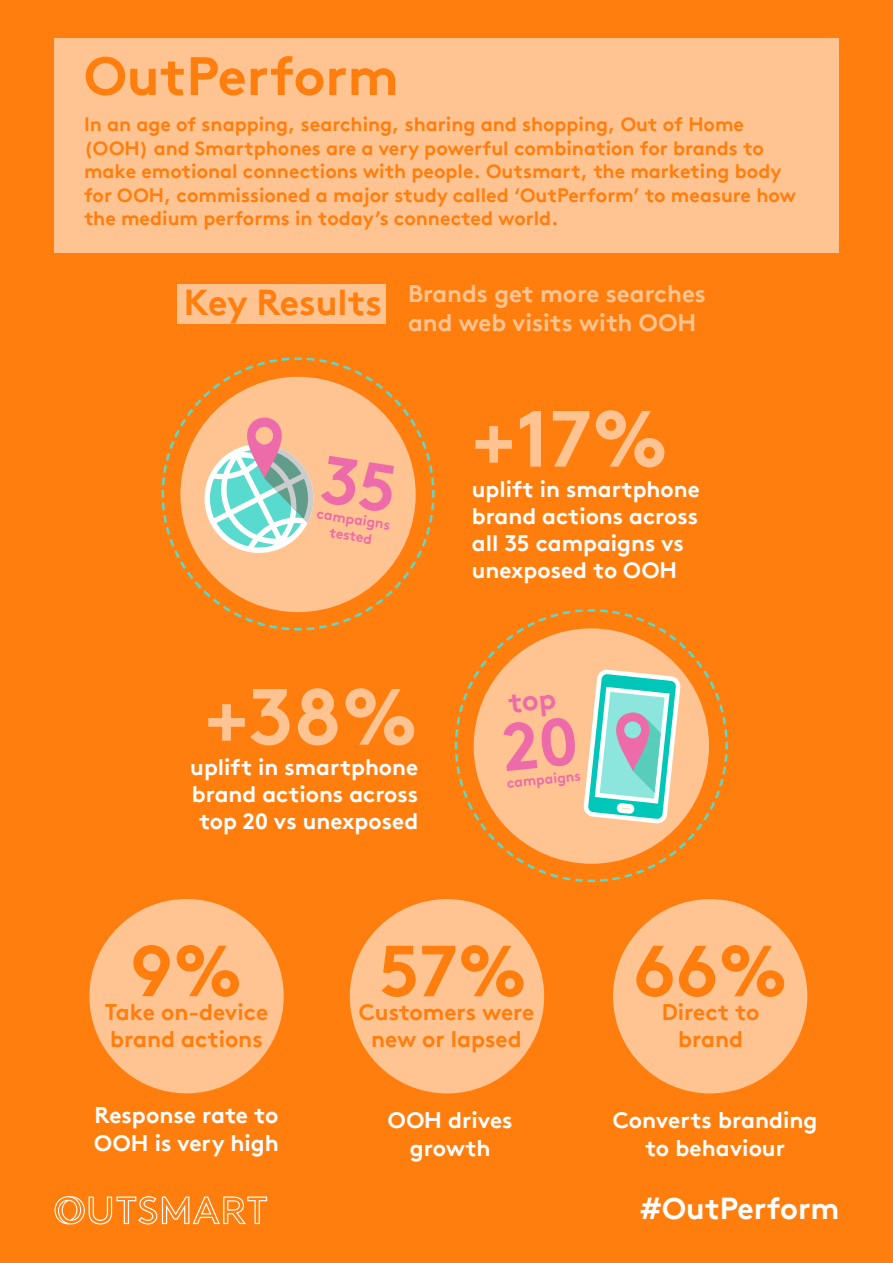
<style>
.page{position:relative;width:893px;height:1263px;background:#ff7e0e}
.page>*{position:absolute;margin:0;border:0;box-sizing:border-box;transform-origin:0 0}
.t1{font:700 79.35px "Brown TT";color:#ffc491}
.t2{font:700 72.15px "Brown TT";color:#ff7e0e}
.t3{font:700 54px "Brown TT";color:#ff7e0e}
.t4{font:700 36px "Brown TT";color:#ff7e0e}
.t5{font:700 30.45px "Brown TT";color:#fff}
.t6{font:700 24px/28.8px "Brown TT";color:#ffc491}
.t7{font:700 22.65px/27.2px "Brown TT";color:#fff;text-align:center}
.t8{font:700 22.65px/27.2px "Brown TT";color:#ff7e0e;text-align:center}
.t9{font:700 22.5px/27px "Brown TT";color:#fff}
.t10{font:700 19.5px/23.4px "Brown TT";color:#ff7e0e}
.t11{font:700 13.95px "Brown TT";color:#ed6ba8}
</style>
<div class="page">
<svg style="left:55px;top:1196px;width:212px;height:28px"></svg>
<div style="left:89px;top:899px;width:195px;height:194px;background:#ffc491;border-radius:50%"></div>
<div style="left:350px;top:899px;width:194px;height:194px;background:#ffc491;border-radius:50%"></div>
<div style="left:613px;top:899px;width:194px;height:194px;background:#ffc491;border-radius:50%"></div>
<div style="left:54px;top:39px;width:785px;height:214px;background:#ffc491"></div>
<div style="left:177px;top:284px;width:208px;height:39px;background:#ffc491"></div>
<svg style="left:454px;top:609px;width:274px;height:273px"></svg>
<svg style="left:161px;top:357px;width:274px;height:274px"></svg>
<p class="t3" style="left:84px;top:43px;width:316px">OutPerform</p>
<p class="t10" style="left:84px;top:113px;width:714px">In an age of snapping, searching, sharing and shopping, Out of Home (OOH) and Smartphones are a very powerful combination for brands to make emotional connections with people. Outsmart, the marketing body for OOH, commissioned a major study called ‘OutPerform’ to measure how the medium performs in today’s connected world.</p>
<p class="t4" style="left:184px;top:280px;width:200px">Key Results</p>
<p class="t6" style="left:408px;top:279px;width:299px">Brands get more searches and web visits with OOH</p>
<p class="t11" style="left:318px;top:505px;width:76px;rotate:9deg">campaigns</p>
<p class="t11" style="left:331px;top:524px;width:45px;rotate:9deg">tested</p>
<p class="t1" style="left:205px;top:668px;width:215px">+38%</p>
<p class="t9" style="left:192px;top:780px;width:228px;text-align:center">brand actions across top 20 vs unexposed</p>
<p class="t9" style="left:190px;top:753px;width:229px">uplift in smartphone</p>
<p class="t1" style="left:472px;top:390px;width:198px">+17%</p>
<p class="t9" style="left:472px;top:475px;width:229px">uplift in smartphone brand actions across all 35 campaigns vs unexposed to OOH</p>
<p class="t11" style="left:506px;top:775px;width:76px;rotate:-6deg">campaigns</p>
<p class="t2" style="left:130px;top:927px;width:114px">9%</p>
<p class="t8" style="left:110px;top:1025px;width:154px">brand actions</p>
<p class="t8" style="left:105px;top:998px;width:165px">Take on-device</p>
<p class="t7" style="left:94px;top:1102px;width:186px;text-align:left">Response rate to<br>OOH is very high</p>
<p class="t2" style="left:379px;top:927px;width:150px">57%</p>
<p class="t8" style="left:371px;top:1025px;width:152px">new or lapsed</p>
<p class="t8" style="left:359px;top:998px;width:177px">Customers were</p>
<p class="t7" style="left:388px;top:1107px;width:126px">OOH drives growth</p>
<p class="t2" style="left:633px;top:927px;width:156px">66%</p>
<p class="t8" style="left:662px;top:998px;width:99px">Direct to brand</p>
<p class="t7" style="left:613px;top:1107px;width:206px">Converts branding to behaviour</p>
<p class="t5" style="left:640px;top:1190px;width:201px">#OutPerform</p>
</div>
